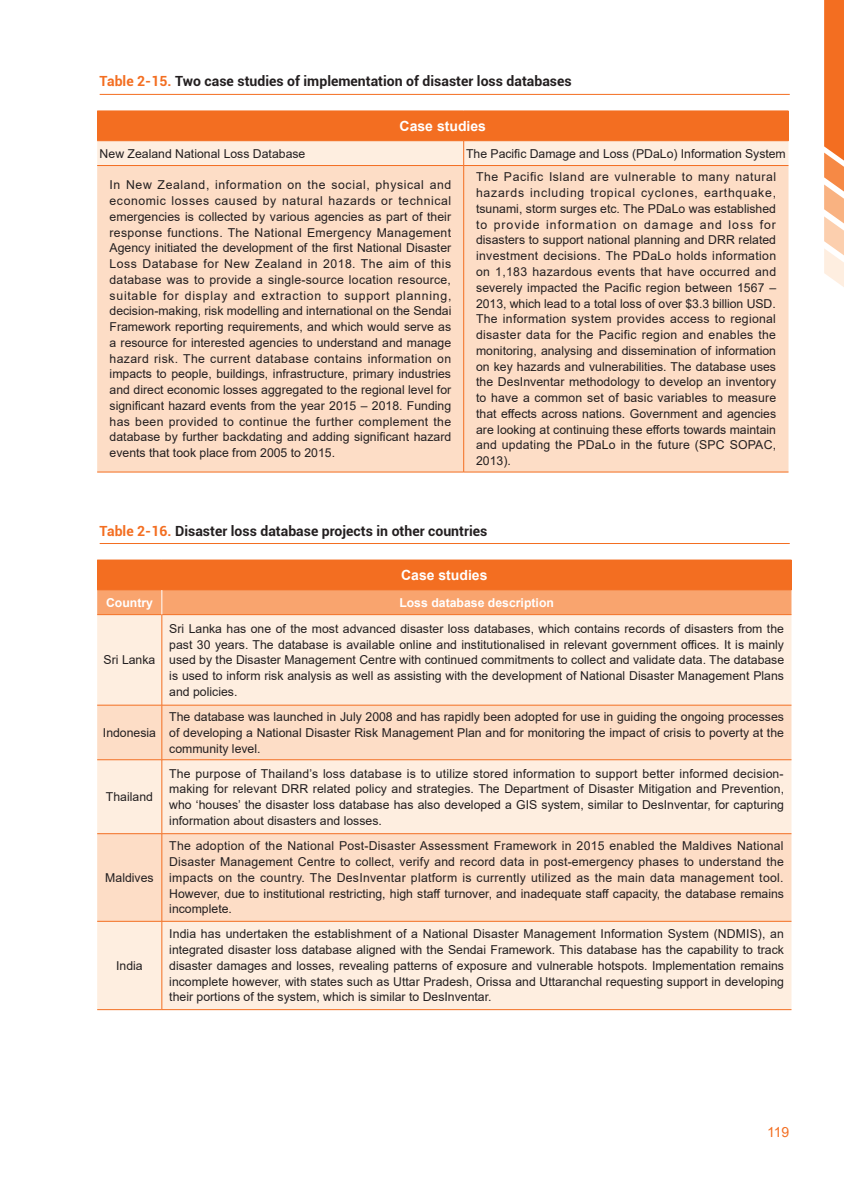
<style>
.page{position:relative;width:844px;height:1191px;background:#fff}
.page>*{position:absolute;margin:0;border:0;box-sizing:border-box;transform-origin:0 0}
.t1{font:700 14px "Roboto";color:#231f20}
.t2{font:700 14px "Arial";color:#fff}
.t3{font:14px "Arial";color:#f36e21}
.t4{font:12.25px/15.8px "Arial";color:#231f20;text-align:justify}
.t5{font:700 12.25px "Arial";color:#fff}
.s1{color:#f36e21}
</style>
<div class="page">
<svg style="left:824px;top:0;width:19px;height:286px;background:#f69b64"></svg>
<div style="left:97px;top:111px;width:691px;height:30px;background:#f36e21"></div>
<div style="left:97px;top:166px;width:691px;height:306px;background:#fdddc6"></div>
<div style="left:97px;top:141px;width:691px;height:24px;background:#feeee0"></div>
<hr style="left:463px;top:166px;width:1px;height:306px;background:#f36e21">
<hr style="left:97px;top:165px;width:366px;height:1px;background:#f36e21">
<hr style="left:463px;top:165px;width:325px;height:1px;background:#f36e21">
<hr style="left:97px;top:472px;width:366px;height:1px;background:#f36e21">
<hr style="left:463px;top:472px;width:325px;height:1px;background:#f36e21">
<div style="left:97px;top:560px;width:694px;height:30px;background:#f36e21"></div>
<div style="left:97px;top:615px;width:694px;height:394px;background:#feeee0"></div>
<svg style="left:97px;top:706px;width:694px;height:215px;background:#fde2ce"></svg>
<hr style="left:161px;top:615px;width:1px;height:90px;background:#f36e21">
<hr style="left:161px;top:705px;width:1px;height:54px;background:#f36e21">
<hr style="left:161px;top:760px;width:1px;height:73px;background:#f36e21">
<hr style="left:161px;top:834px;width:1px;height:87px;background:#f36e21">
<hr style="left:161px;top:921px;width:1px;height:88px;background:#f36e21">
<hr style="left:97px;top:614px;width:65px;height:1px;background:#f36e21">
<hr style="left:162px;top:614px;width:629px;height:1px;background:#f36e21">
<hr style="left:97px;top:705px;width:65px;height:1px;background:#f36e21">
<hr style="left:162px;top:705px;width:629px;height:1px;background:#f36e21">
<hr style="left:97px;top:759px;width:65px;height:1px;background:#f36e21">
<hr style="left:162px;top:759px;width:629px;height:1px;background:#f36e21">
<hr style="left:97px;top:833px;width:65px;height:1px;background:#f36e21">
<hr style="left:162px;top:833px;width:629px;height:1px;background:#f36e21">
<hr style="left:97px;top:921px;width:65px;height:1px;background:#f36e21">
<hr style="left:162px;top:921px;width:629px;height:1px;background:#f36e21">
<hr style="left:97px;top:1009px;width:65px;height:1px;background:#f36e21">
<hr style="left:162px;top:1009px;width:629px;height:1px;background:#f36e21">
<div style="left:97px;top:590px;width:694px;height:24px;background:#f9a46e"></div>
<hr style="left:100px;top:94px;width:689px;height:1px;background:#f36e21">
<hr style="left:100px;top:543px;width:689px;height:1px;background:#f36e21">
<p class="t1" style="left:100px;top:72px;width:473px"><span class="s1">Table 2-15.</span> Two case studies of implementation of disaster loss databases</p>
<p class="t2" style="left:399px;top:116px;width:88px">Case studies</p>
<p class="t4" style="left:100px;top:145px;width:207px">New Zealand National Loss Database</p>
<p class="t4" style="left:466px;top:145px;width:321px">The Pacific Damage and Loss (PDaLo) Information System</p>
<p class="t4" style="left:110px;top:177px;width:343px">In New Zealand, information on the social, physical and economic losses caused by natural hazards or technical emergencies is collected by various agencies as part of their response functions. The National Emergency Management Agency initiated the development of the first National Disaster Loss Database for New Zealand in 2018. The aim of this database was to provide a single-source location resource, suitable for display and extraction to support planning, decision-making, risk modelling and international on the Sendai Framework reporting requirements, and which would serve as a resource for interested agencies to understand and manage hazard risk. The current database contains information on impacts to people, buildings, infrastructure, primary industries and direct economic losses aggregated to the regional level for significant hazard events from the year 2015 – 2018. Funding has been provided to continue the further complement the database by further backdating and adding significant hazard events that took place from 2005 to 2015.</p>
<p class="t4" style="left:476px;top:169px;width:301px">The Pacific Island are vulnerable to many natural hazards including tropical cyclones, earthquake, tsunami, storm surges etc. The PDaLo was established to provide information on damage and loss for disasters to support national planning and DRR related investment decisions. The PDaLo holds information on 1,183 hazardous events that have occurred and severely impacted the Pacific region between 1567 – 2013, which lead to a total loss of over $3.3 billion USD.<br>The information system provides access to regional disaster data for the Pacific region and enables the monitoring, analysing and dissemination of information on key hazards and vulnerabilities. The database uses the DesInventar methodology to develop an inventory to have a common set of basic variables to measure that effects across nations. Government and agencies are looking at continuing these efforts towards maintain and updating the PDaLo in the future (SPC SOPAC, 2013).</p>
<p class="t1" style="left:100px;top:520px;width:389px"><span class="s1">Table 2-16.</span> Disaster loss database projects in other countries</p>
<p class="t2" style="left:401px;top:565px;width:88px">Case studies</p>
<p class="t5" style="left:106px;top:593px;width:48px">Country</p>
<p class="t5" style="left:399px;top:593px;width:156px">Loss database description</p>
<p class="t4" style="left:104px;top:652px;width:53px">Sri Lanka</p>
<p class="t4" style="left:103px;top:724px;width:55px">Indonesia</p>
<p class="t4" style="left:106px;top:789px;width:48px">Thailand</p>
<p class="t4" style="left:105px;top:869px;width:50px">Maldives</p>
<p class="t4" style="left:116px;top:957px;width:28px">India</p>
<p class="t4" style="left:169px;top:620px;width:616px">Sri Lanka has one of the most advanced disaster loss databases, which contains records of disasters from the past 30 years. The database is available online and institutionalised in relevant government offices. It is mainly used by the Disaster Management Centre with continued commitments to collect and validate data. The database is used to inform risk analysis as well as assisting with the development of National Disaster Management Plans and policies.</p>
<p class="t4" style="left:169px;top:709px;width:616px">The database was launched in July 2008 and has rapidly been adopted for use in guiding the ongoing processes of developing a National Disaster Risk Management Plan and for monitoring the impact of crisis to poverty at the community level.</p>
<p class="t4" style="left:169px;top:765px;width:616px">The purpose of Thailand’s loss database is to utilize stored information to support better informed decision&shy;making for relevant DRR related policy and strategies. The Department of Disaster Mitigation and Prevention, who ‘houses’ the disaster loss database has also developed a GIS system, similar to DesInventar, for capturing information about disasters and losses.</p>
<p class="t4" style="left:169px;top:838px;width:616px">The adoption of the National Post-Disaster Assessment Framework in 2015 enabled the Maldives National Disaster Management Centre to collect, verify and record data in post-emergency phases to understand the impacts on the country. The DesInventar platform is currently utilized as the main data management tool.<br>However, due to institutional restricting, high staff turnover, and inadequate staff capacity, the database remains incomplete.</p>
<p class="t4" style="left:169px;top:926px;width:616px">India has undertaken the establishment of a National Disaster Management Information System (NDMIS), an integrated disaster loss database aligned with the Sendai Framework. This database has the capability to track disaster damages and losses, revealing patterns of exposure and vulnerable hotspots. Implementation remains incomplete however, with states such as Uttar Pradesh, Orissa and Uttaranchal requesting support in developing their portions of the system, which is similar to DesInventar.</p>
<p class="t3" style="left:766px;top:1122px;width:24px">119</p>
</div>
